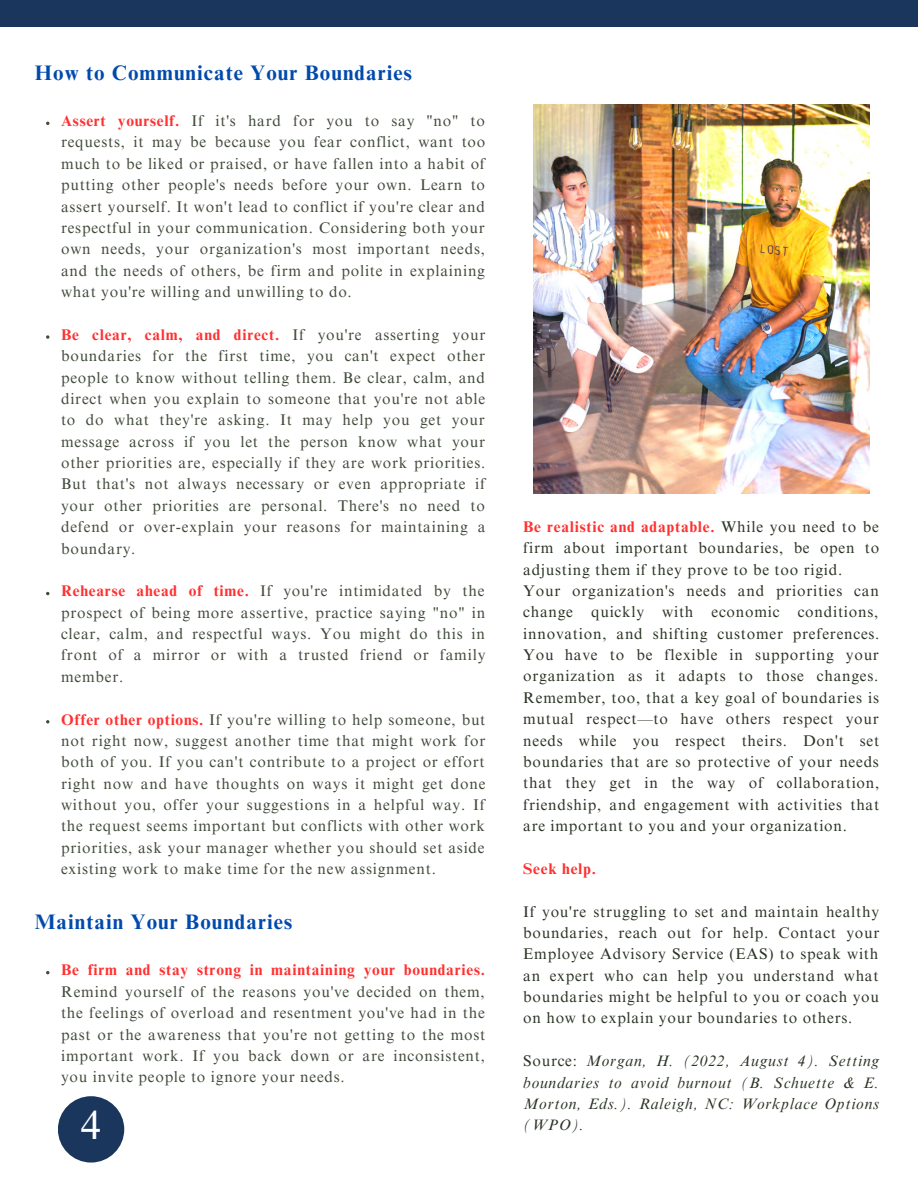
<style>
.page{position:relative;width:918px;height:1188px;background:#fff}
.page>*{position:absolute;margin:0;border:0;box-sizing:border-box;transform-origin:0 0}
.t1{font:40.5px "Times NRMT Pro";color:#fff}
.t2{font:700 21px "Times NRMT Pro";letter-spacing:.05em;color:#004aad}
.t3{font:15.45px/21.3px "Times NRMT Pro";letter-spacing:.05em;color:#414b3b;text-align:justify}
.t4{font:15.45px/21.3px "Times NRMT Pro";letter-spacing:.05em;color:#2b3425;text-align:justify}
.t5{font:italic 15.45px/21.3px "Times NRMT Pro";letter-spacing:.05em;color:#2b3425;text-align:justify}
.t6{font:700 15.45px "Times NRMT Pro";letter-spacing:.05em;color:#ff3131}
.s1{font-weight:700;color:#ff3131}
.s2{font-style:normal}
</style>
<div class="page">
<div style="left:0;top:0;width:918px;height:27px;background:#1b365d"></div>
<img style="left:534px;top:104px;width:335px;height:389px">
<svg style="left:46px;top:335px;width:3px;height:4px"></svg>
<div style="left:58px;top:1096px;width:66px;height:67px;background:#1b365d;border-radius:50%"></div>
<p class="t2" style="left:35px;top:65px;width:379px">How to Communicate Your Boundaries</p>
<p class="t3" style="left:61px;top:112px;width:426px"><span class="s1">Assert yourself.</span> If it's hard for you to say "no" to requests, it may be because you fear conflict, want too much to be liked or praised, or have fallen into a habit of putting other people's needs before your own. Learn to assert yourself. It won't lead to conflict if you're clear and respectful in your communication. Considering both your own needs, your organization's most important needs, and the needs of others, be firm and polite in explaining what you're willing and unwilling to do.</p>
<p class="t3" style="left:61px;top:326px;width:426px"><span class="s1">Be clear, calm, and direct.</span> If you're asserting your boundaries for the first time, you can't expect other people to know without telling them. Be clear, calm, and direct when you explain to someone that you're not able to do what they're asking. It may help you get your message across if you let the person know what your other priorities are, especially if they are work priorities.<br>But that's not always necessary or even appropriate if your other priorities are personal. There's no need to defend or over-explain your reasons for maintaining a boundary.</p>
<p class="t3" style="left:61px;top:582px;width:426px"><span class="s1">Rehearse ahead of time.</span> If you're intimidated by the prospect of being more assertive, practice saying "no" in clear, calm, and respectful ways. You might do this in front of a mirror or with a trusted friend or family member.</p>
<p class="t3" style="left:61px;top:711px;width:426px"><span class="s1">Offer other options.</span> If you're willing to help someone, but not right now, suggest another time that might work for both of you. If you can't contribute to a project or effort right now and have thoughts on ways it might get done without you, offer your suggestions in a helpful way. If the request seems important but conflicts with other work priorities, ask your manager whether you should set aside existing work to make time for the new assignment.</p>
<p class="t4" style="left:523px;top:518px;width:358px"><span class="s1">Be realistic and adaptable.</span> While you need to be firm about important boundaries, be open to adjusting them if they prove to be too rigid.</p>
<p class="t4" style="left:523px;top:582px;width:358px">Your organization's needs and priorities can change quickly with economic conditions, innovation, and shifting customer preferences.<br>You have to be flexible in supporting your organization as it adapts to those changes.<br>Remember, too, that a key goal of boundaries is mutual respect—to have others respect your needs while you respect theirs. Don't set boundaries that are so protective of your needs that they get in the way of collaboration, friendship, and engagement with activities that are important to you and your organization.</p>
<p class="t6" style="left:523px;top:863px;width:74px">Seek help.</p>
<p class="t4" style="left:523px;top:903px;width:358px">If you're struggling to set and maintain healthy boundaries, reach out for help. Contact your Employee Advisory Service (EAS) to speak with an expert who can help you understand what boundaries might be helpful to you or coach you on how to explain your boundaries to others.</p>
<p class="t5" style="left:523px;top:1052px;width:358px"><span class="s2">Source:</span> Morgan, H. (2022, August 4). Setting boundaries to avoid burnout (B. Schuette &amp; E.<br>Morton, Eds.). Raleigh, NC: Workplace Options</p>
<p class="t2" style="left:35px;top:914px;width:259px">Maintain Your Boundaries</p>
<p class="t3" style="left:61px;top:961px;width:426px"><span class="s1">Be firm and stay strong in maintaining your boundaries.<br></span>Remind yourself of the reasons you've decided on them, the feelings of overload and resentment you've had in the past or the awareness that you're not getting to the most important work. If you back down or are inconsistent, you invite people to ignore your needs.</p>
<p class="t1" style="left:81px;top:1110px;width:22px">4</p>
<p class="t5" style="left:523px;top:1116px;width:62px">(WPO).</p>
</div>
